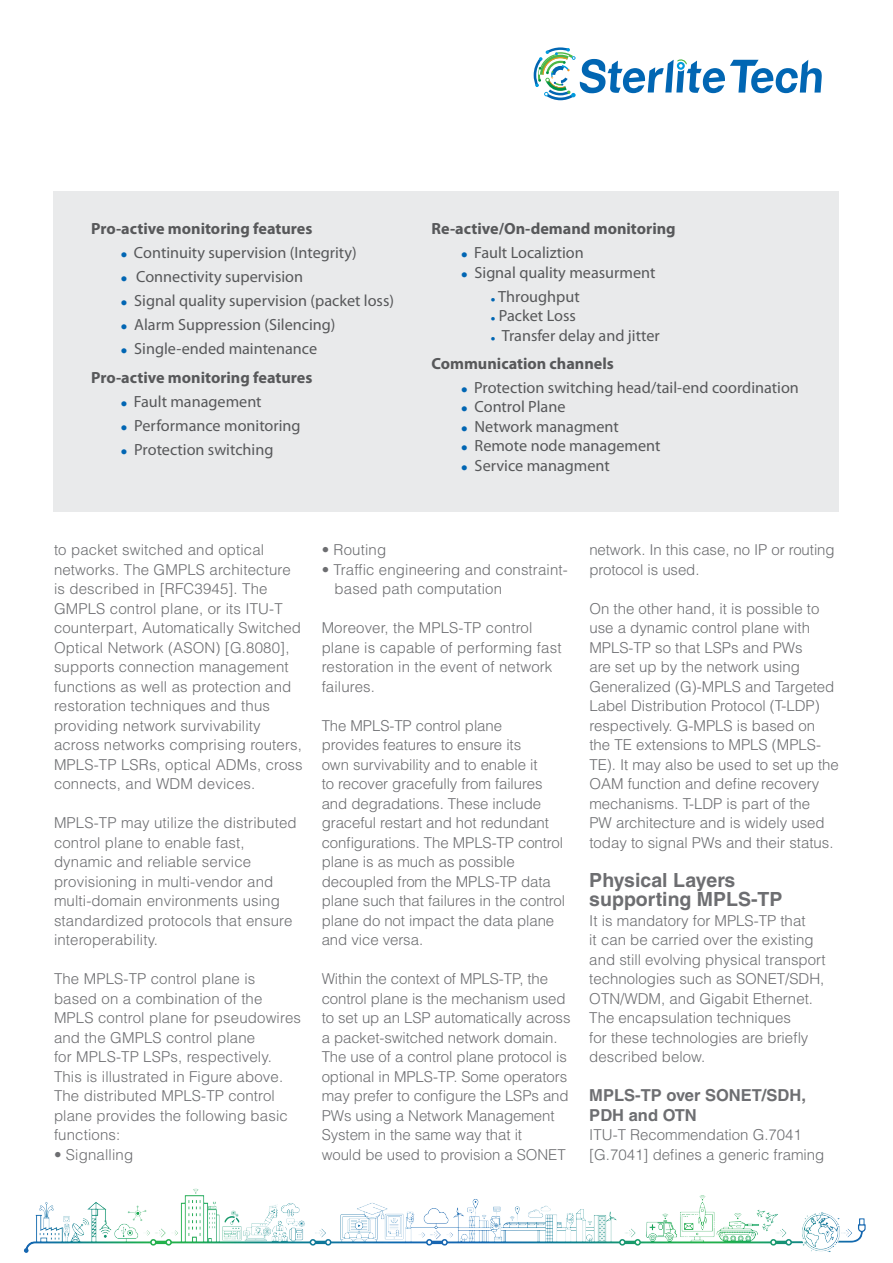
<style>
.page{position:relative;width:893px;height:1263px;background:#fff}
.page>*{position:absolute;margin:0;border:0;box-sizing:border-box;transform-origin:0 0}
.t1{font:700 19.5px/19.5px "Helvetica LT Std";color:#6d6e71}
.t2{font:700 16.5px/19.5px "Helvetica LT Std";color:#6d6e71}
.t3{font:16.2px/28.5px "Myriad Pro";color:#57585a}
.t4{font:700 16.2px/28.5px "Myriad Pro";color:#57585a;text-align:right}
.t5{font:300 15px/19.5px "Helvetica LT Std";color:#6d6e71}
.s1{color:#0166b3}
.s2{font-weight:400}
.s3{font-weight:700}
</style>
<div class="page">
<img style="left:23px;top:1188px;width:843px;height:65px">
<svg style="left:534px;top:47px;width:288px;height:53px"></svg>
<div style="left:54px;top:191px;width:785px;height:321px;background:#e9eaeb"></div>
<p class="t4" style="left:91px;top:214px;width:223px">Pro-active monitoring features</p>
<p class="t3" style="left:121px;top:238px;width:237px"><span class="s1">●</span> Continuity supervision (Integrity)</p>
<p class="t3" style="left:121px;top:262px;width:184px"><span class="s1">●</span> Connectivity supervision</p>
<p class="t3" style="left:121px;top:286px;width:275px"><span class="s1">●</span> Signal quality supervision (packet loss)</p>
<p class="t3" style="left:121px;top:310px;width:216px"><span class="s1">●</span> Alarm Suppression (Silencing)</p>
<p class="t4" style="left:91px;top:334px;width:227px"><span class="s1">●</span> <span class="s2">Single-ended maintenance<br></span>Pro-active monitoring features</p>
<p class="t3" style="left:121px;top:387px;width:142px"><span class="s1">●</span> Fault management</p>
<p class="t3" style="left:121px;top:411px;width:181px"><span class="s1">●</span> Performance monitoring</p>
<p class="t3" style="left:121px;top:435px;width:154px"><span class="s1">●</span> Protection switching</p>
<p class="t4" style="left:431px;top:214px;width:246px">Re-active/On-demand monitoring</p>
<p class="t3" style="left:461px;top:238px;width:124px"><span class="s1">●</span> Fault Localiztion</p>
<p class="t3" style="left:461px;top:258px;width:196px"><span class="s1">●</span> Signal quality measurment</p>
<p class="t3" style="left:491px;top:282px;width:90px"><span class="s1">●</span> Throughput</p>
<p class="t3" style="left:491px;top:301px;width:86px"><span class="s1">●</span> Packet Loss</p>
<p class="t3" style="left:431px;top:321px;width:230px;text-indent:59px"><span class="s1">●</span> Transfer delay and jitter<br><span class="s3">Communication channels</span></p>
<p class="t3" style="left:461px;top:373px;width:339px"><span class="s1">●</span> Protection switching head/tail-end coordination</p>
<p class="t3" style="left:461px;top:392px;width:106px"><span class="s1">●</span> Control Plane</p>
<p class="t3" style="left:461px;top:412px;width:159px"><span class="s1">●</span> Network managment</p>
<p class="t3" style="left:461px;top:431px;width:201px"><span class="s1">●</span> Remote node management</p>
<p class="t3" style="left:461px;top:451px;width:150px"><span class="s1">●</span> Service managment</p>
<p class="t5" style="left:54px;top:540px;width:250px">to packet switched and optical networks. The GMPLS architecture is described in [RFC3945]. The GMPLS control plane, or its ITU-T counterpart, Automatically Switched Optical Network (ASON) [G.8080], supports connection management functions as well as protection and restoration techniques and thus providing network survivability across networks comprising routers, MPLS-TP LSRs, optical ADMs, cross connects, and WDM devices.</p>
<p class="t5" style="left:54px;top:813px;width:244px">MPLS-TP may utilize the distributed control plane to enable fast, dynamic and reliable service provisioning in multi-vendor and multi-domain environments using standardized protocols that ensure interoperability.</p>
<p class="t5" style="left:54px;top:969px;width:248px">The MPLS-TP control plane is based on a combination of the<br>MPLS control plane for pseudowires and the GMPLS control plane<br>for MPLS-TP LSPs, respectively.<br>This is illustrated in Figure above.<br>The distributed MPLS-TP control plane provides the following basic functions:</p>
<p class="t5" style="left:54px;top:1144px;width:81px">• Signalling</p>
<p class="t5" style="left:322px;top:540px;width:66px">• Routing</p>
<p class="t5" style="left:335px;top:559px;width:235px;text-indent:-13px">• Traffic engineering and constraint&shy;based path computation</p>
<p class="t5" style="left:322px;top:618px;width:241px">Moreover, the MPLS-TP control plane is capable of performing fast restoration in the event of network failures.</p>
<p class="t5" style="left:322px;top:715px;width:245px">The MPLS-TP control plane<br>provides features to ensure its<br>own survivability and to enable it<br>to recover gracefully from failures and degradations. These include graceful restart and hot redundant configurations. The MPLS-TP control plane is as much as possible decoupled from the MPLS-TP data plane such that failures in the control plane do not impact the data plane and vice versa.</p>
<p class="t5" style="left:322px;top:969px;width:250px">Within the context of MPLS-TP, the control plane is the mechanism used to set up an LSP automatically across a packet-switched network domain.<br>The use of a control plane protocol is optional in MPLS-TP. Some operators may prefer to configure the LSPs and PWs using a Network Management System in the same way that it<br>would be used to provision a SONET</p>
<p class="t5" style="left:589px;top:540px;width:247px">network. In this case, no IP or routing protocol is used.</p>
<p class="t5" style="left:589px;top:598px;width:251px">On the other hand, it is possible to use a dynamic control plane with MPLS-TP so that LSPs and PWs<br>are set up by the network using Generalized (G)-MPLS and Targeted Label Distribution Protocol (T-LDP) respectively. G-MPLS is based on the TE extensions to MPLS (MPLS-TE). It may also be used to set up the OAM function and define recovery mechanisms. T-LDP is part of the<br>PW architecture and is widely used today to signal PWs and their status.</p>
<h1 class="t1" style="left:589px;top:870px;width:195px">Physical Layers supporting MPLS-TP</h1>
<p class="t5" style="left:589px;top:910px;width:238px">It is mandatory for MPLS-TP that<br>it can be carried over the existing and still evolving physical transport technologies such as SONET/SDH,<br>OTN/WDM, and Gigabit Ethernet.<br>The encapsulation techniques<br>for these technologies are briefly described below.</p>
<p class="t2" style="left:589px;top:1085px;width:218px">MPLS-TP over SONET/SDH,<br>PDH and OTN</p>
<p class="t5" style="left:589px;top:1125px;width:237px">ITU-T Recommendation G.7041 [G.7041] defines a generic framing</p>
</div>
